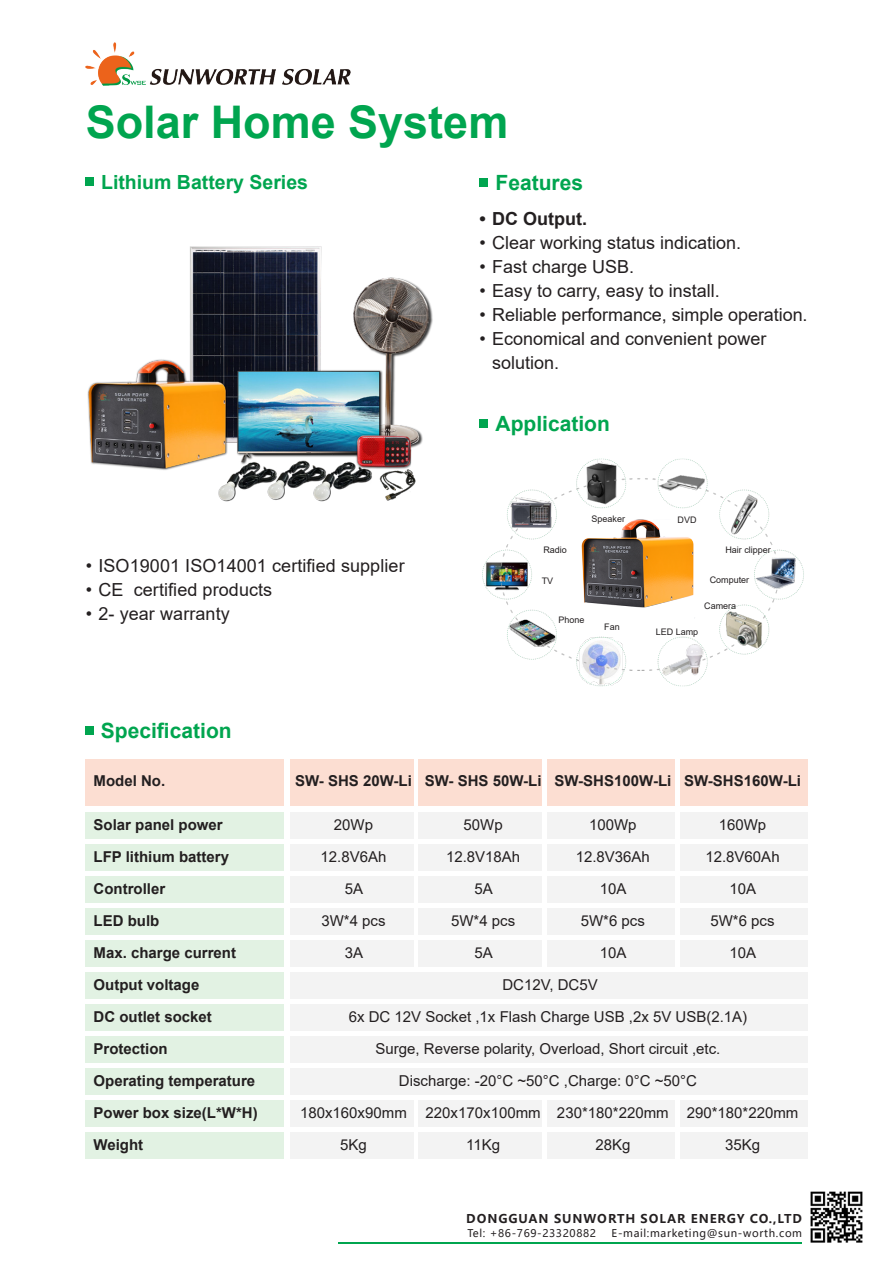
<style>
.page{position:relative;width:893px;height:1263px;background:#fff}
.page>*{position:absolute;margin:0;border:0;box-sizing:border-box;transform-origin:0 0}
.t1{font:700 45px "Arial";color:#00a54f}
.t2{font:700 21px "Arial";color:#00a54f}
.t3{font:700 19.5px "Arial";color:#00a54f}
.t4{font:18px/24px "Arial";color:#231f20}
.t5{font:700 18px "Arial";color:#231f20}
.t6{font:15px "Arial";color:#231f20}
.t7{font:700 15px "Arial";color:#231f20}
.t8{font:700 12px "Microsoft Ya Hei";letter-spacing:.075em;color:#231f20}
.t9{font:10.5px "Microsoft Ya Hei";letter-spacing:.06em;color:#231f20}
.t10{font:9px "Arial";color:#231f20}
</style>
<div class="page">
<div style="left:290px;top:812px;width:123px;height:26px;background:#f3f3f3"></div>
<div style="left:290px;top:876px;width:123px;height:26px;background:#f3f3f3"></div>
<div style="left:290px;top:940px;width:123px;height:26px;background:#f3f3f3"></div>
<div style="left:290px;top:1004px;width:518px;height:26px;background:#f3f3f3"></div>
<div style="left:290px;top:1068px;width:518px;height:26px;background:#f3f3f3"></div>
<div style="left:290px;top:1100px;width:123px;height:26px;background:#f3f3f3"></div>
<div style="left:419px;top:812px;width:123px;height:26px;background:#f3f3f3"></div>
<div style="left:419px;top:876px;width:123px;height:26px;background:#f3f3f3"></div>
<div style="left:419px;top:940px;width:123px;height:26px;background:#f3f3f3"></div>
<div style="left:419px;top:1100px;width:123px;height:26px;background:#f3f3f3"></div>
<div style="left:547px;top:812px;width:128px;height:26px;background:#f3f3f3"></div>
<div style="left:547px;top:876px;width:128px;height:26px;background:#f3f3f3"></div>
<div style="left:547px;top:940px;width:128px;height:26px;background:#f3f3f3"></div>
<div style="left:547px;top:1100px;width:128px;height:26px;background:#f3f3f3"></div>
<div style="left:680px;top:812px;width:128px;height:26px;background:#f3f3f3"></div>
<div style="left:680px;top:876px;width:128px;height:26px;background:#f3f3f3"></div>
<div style="left:680px;top:940px;width:128px;height:26px;background:#f3f3f3"></div>
<div style="left:680px;top:1100px;width:128px;height:26px;background:#f3f3f3"></div>
<div style="left:290px;top:844px;width:123px;height:26px;background:#f3f3f3"></div>
<div style="left:290px;top:908px;width:123px;height:26px;background:#f3f3f3"></div>
<div style="left:290px;top:972px;width:518px;height:26px;background:#f3f3f3"></div>
<div style="left:290px;top:1036px;width:518px;height:26px;background:#f3f3f3"></div>
<div style="left:290px;top:1132px;width:123px;height:26px;background:#f3f3f3"></div>
<div style="left:419px;top:844px;width:123px;height:26px;background:#f3f3f3"></div>
<div style="left:419px;top:908px;width:123px;height:26px;background:#f3f3f3"></div>
<div style="left:419px;top:1132px;width:123px;height:26px;background:#f3f3f3"></div>
<div style="left:547px;top:844px;width:128px;height:26px;background:#f3f3f3"></div>
<div style="left:547px;top:908px;width:128px;height:26px;background:#f3f3f3"></div>
<div style="left:547px;top:1132px;width:128px;height:26px;background:#f3f3f3"></div>
<div style="left:680px;top:844px;width:128px;height:26px;background:#f3f3f3"></div>
<div style="left:680px;top:908px;width:128px;height:26px;background:#f3f3f3"></div>
<div style="left:680px;top:1132px;width:128px;height:26px;background:#f3f3f3"></div>
<div style="left:85px;top:812px;width:199px;height:26px;background:#e2f2e3"></div>
<div style="left:85px;top:876px;width:199px;height:26px;background:#e2f2e3"></div>
<div style="left:85px;top:940px;width:199px;height:26px;background:#e2f2e3"></div>
<div style="left:85px;top:1004px;width:199px;height:26px;background:#e2f2e3"></div>
<div style="left:85px;top:1068px;width:199px;height:26px;background:#e2f2e3"></div>
<div style="left:85px;top:1100px;width:199px;height:26px;background:#e2f2e3"></div>
<div style="left:85px;top:844px;width:199px;height:26px;background:#e2f2e3"></div>
<div style="left:85px;top:908px;width:199px;height:26px;background:#e2f2e3"></div>
<div style="left:85px;top:972px;width:199px;height:26px;background:#e2f2e3"></div>
<div style="left:85px;top:1036px;width:199px;height:26px;background:#e2f2e3"></div>
<div style="left:85px;top:1132px;width:199px;height:26px;background:#e2f2e3"></div>
<div style="left:86px;top:758px;width:198px;height:47px;background:#fcded2"></div>
<div style="left:290px;top:758px;width:123px;height:47px;background:#fcded2"></div>
<div style="left:419px;top:758px;width:123px;height:47px;background:#fcded2"></div>
<div style="left:547px;top:758px;width:128px;height:47px;background:#fcded2"></div>
<div style="left:680px;top:758px;width:128px;height:47px;background:#fcded2"></div>
<img style="left:87px;top:246px;width:346px;height:256px">
<img style="left:482px;top:458px;width:322px;height:229px">
<div style="left:479px;top:178px;width:9px;height:9px;background:#00a54f"></div>
<div style="left:85px;top:177px;width:9px;height:8px;background:#00a54f"></div>
<div style="left:479px;top:419px;width:9px;height:9px;background:#00a54f"></div>
<div style="left:85px;top:727px;width:8px;height:8px;background:#00a54f"></div>
<img style="left:85px;top:42px;width:266px;height:43px">
<img style="left:810px;top:1191px;width:53px;height:52px">
<hr style="left:338px;top:1242px;width:464px;height:1px;background:#00a54f">
<p class="t1" style="left:86px;top:91px;width:424px">Solar Home System</p>
<p class="t3" style="left:101px;top:168px;width:208px">Lithium Battery Series</p>
<p class="t2" style="left:496px;top:168px;width:89px">Features</p>
<p class="t5" style="left:479px;top:206px;width:109px">• DC Output.</p>
<p class="t4" style="left:479px;top:231px;width:263px">• Clear working status indication.</p>
<p class="t4" style="left:479px;top:255px;width:156px">• Fast charge USB.</p>
<p class="t4" style="left:479px;top:279px;width:242px">• Easy to carry, easy to install.</p>
<p class="t4" style="left:479px;top:303px;width:330px">• Reliable performance, simple operation.</p>
<p class="t4" style="left:492px;top:327px;width:276px;text-indent:-13px">• Economical and convenient power solution.</p>
<p class="t2" style="left:496px;top:409px;width:116px">Application</p>
<p class="t4" style="left:86px;top:553px;width:320px">• ISO19001 ISO14001 certified supplier</p>
<p class="t4" style="left:86px;top:577px;width:188px">• CE certified products</p>
<p class="t4" style="left:86px;top:601px;width:146px">• 2- year warranty</p>
<p class="t10" style="left:543px;top:543px;width:25px">Radio</p>
<p class="t10" style="left:542px;top:574px;width:13px">TV</p>
<p class="t10" style="left:591px;top:513px;width:35px">Speaker</p>
<p class="t10" style="left:678px;top:514px;width:20px">DVD</p>
<p class="t10" style="left:725px;top:543px;width:47px">Hair clipper</p>
<p class="t10" style="left:710px;top:574px;width:41px">Computer</p>
<p class="t10" style="left:704px;top:600px;width:34px">Camera</p>
<p class="t10" style="left:558px;top:613px;width:28px">Phone</p>
<p class="t10" style="left:604px;top:621px;width:17px">Fan</p>
<p class="t10" style="left:656px;top:626px;width:44px">LED Lamp</p>
<p class="t2" style="left:101px;top:716px;width:132px">Specification</p>
<p class="t7" style="left:94px;top:770px;width:73px">Model No.</p>
<p class="t7" style="left:295px;top:770px;width:118px">SW- SHS 20W-Li</p>
<p class="t7" style="left:425px;top:770px;width:118px">SW- SHS 50W-Li</p>
<p class="t7" style="left:554px;top:770px;width:118px">SW-SHS100W-Li</p>
<p class="t7" style="left:684px;top:770px;width:118px">SW-SHS160W-Li</p>
<p class="t7" style="left:94px;top:814px;width:131px">Solar panel power</p>
<p class="t6" style="left:334px;top:814px;width:41px">20Wp</p>
<p class="t6" style="left:464px;top:814px;width:41px">50Wp</p>
<p class="t6" style="left:589px;top:814px;width:49px">100Wp</p>
<p class="t6" style="left:719px;top:814px;width:49px">160Wp</p>
<p class="t7" style="left:94px;top:846px;width:137px">LFP lithium battery</p>
<p class="t6" style="left:321px;top:846px;width:67px">12.8V6Ah</p>
<p class="t6" style="left:446px;top:846px;width:76px">12.8V18Ah</p>
<p class="t6" style="left:576px;top:846px;width:76px">12.8V36Ah</p>
<p class="t6" style="left:705px;top:846px;width:76px">12.8V60Ah</p>
<p class="t7" style="left:94px;top:878px;width:73px">Controller</p>
<p class="t6" style="left:345px;top:878px;width:20px">5A</p>
<p class="t6" style="left:474px;top:878px;width:20px">5A</p>
<p class="t6" style="left:600px;top:878px;width:28px">10A</p>
<p class="t6" style="left:730px;top:878px;width:28px">10A</p>
<p class="t7" style="left:94px;top:910px;width:67px">LED bulb</p>
<p class="t6" style="left:321px;top:911px;width:66px">3W*4 pcs</p>
<p class="t6" style="left:451px;top:911px;width:66px">5W*4 pcs</p>
<p class="t6" style="left:581px;top:911px;width:66px">5W*6 pcs</p>
<p class="t6" style="left:710px;top:911px;width:66px">5W*6 pcs</p>
<p class="t7" style="left:94px;top:942px;width:144px">Max. charge current</p>
<p class="t6" style="left:345px;top:943px;width:20px">3A</p>
<p class="t6" style="left:474px;top:943px;width:20px">5A</p>
<p class="t6" style="left:600px;top:943px;width:28px">10A</p>
<p class="t6" style="left:730px;top:943px;width:28px">10A</p>
<p class="t7" style="left:94px;top:974px;width:107px">Output voltage</p>
<p class="t6" style="left:502px;top:975px;width:97px">DC12V, DC5V</p>
<p class="t7" style="left:94px;top:1006px;width:120px">DC outlet socket</p>
<p class="t6" style="left:349px;top:1007px;width:400px">6x DC 12V Socket ,1x Flash Charge USB ,2x 5V USB(2.1A)</p>
<p class="t7" style="left:94px;top:1038px;width:76px">Protection</p>
<p class="t6" style="left:376px;top:1039px;width:346px">Surge, Reverse polarity, Overload, Short circuit ,etc.</p>
<p class="t7" style="left:94px;top:1070px;width:163px">Operating temperature</p>
<p class="t6" style="left:399px;top:1071px;width:300px">Discharge: -20°C ~50°C ,Charge: 0°C ~50°C</p>
<p class="t7" style="left:94px;top:1102px;width:166px">Power box size(L*W*H)</p>
<p class="t6" style="left:300px;top:1103px;width:108px">180x160x90mm</p>
<p class="t6" style="left:426px;top:1103px;width:117px">220x170x100mm</p>
<p class="t6" style="left:557px;top:1103px;width:113px">230*180*220mm</p>
<p class="t6" style="left:687px;top:1103px;width:113px">290*180*220mm</p>
<p class="t7" style="left:94px;top:1134px;width:51px">Weight</p>
<p class="t6" style="left:340px;top:1135px;width:28px">5Kg</p>
<p class="t6" style="left:466px;top:1135px;width:35px">11Kg</p>
<p class="t6" style="left:595px;top:1135px;width:37px">28Kg</p>
<p class="t6" style="left:725px;top:1135px;width:37px">35Kg</p>
<p class="t8" style="left:466px;top:1211px;width:337px">DONGGUAN SUNWORTH SOLAR ENERGY CO.,LTD</p>
<p class="t9" style="left:467px;top:1226px;width:130px">Tel: +86-769-23320882</p>
<p class="t9" style="left:612px;top:1226px;width:192px">E-mail:marketing@sun-worth.com</p>
</div>
